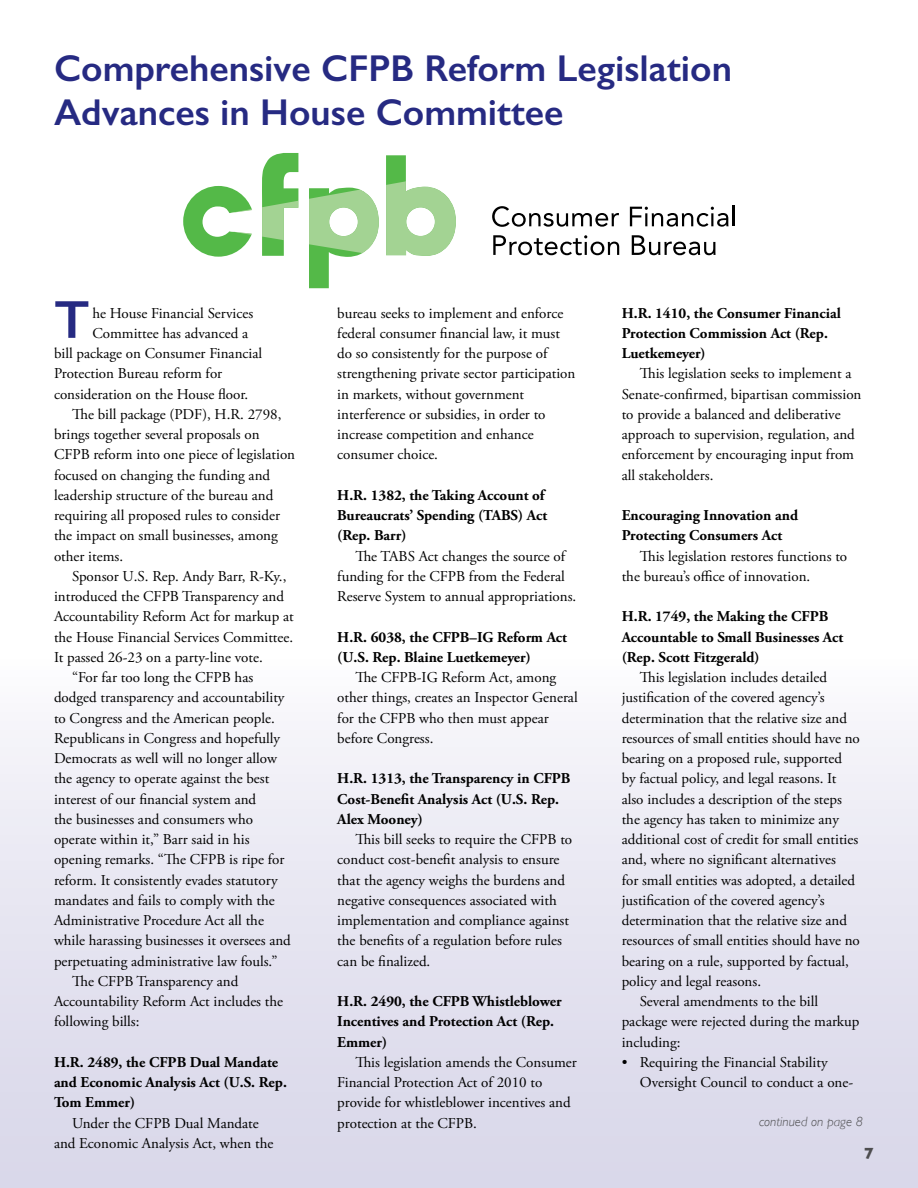
<style>
.page{position:relative;width:918px;height:1188px;background:#fff}
.page>*{position:absolute;margin:0;border:0;box-sizing:border-box;transform-origin:0 0}
.Body_P1{font:600 53.55px "Gill Sans";color:#262a82}
.Headline{font:600 37.5px/43.5px "Gill Sans";color:#262a82}
.t1{font:700 16.5px "Gill Sans";color:#4d4d4f}
.Body{font:15px/20.2px "Adobe Garamond Pro";color:#000}
.Body-2{font:700 15px/20.2px "Adobe Garamond Pro";color:#000}
.Body_P1-2{font:15px "Adobe Garamond Pro";color:#000}
.Continued_On{font:italic 300 13.5px "Gill Sans";color:#4d4d4f}
</style>
<div class="page">
<div style="left:0;top:648px;width:918px;height:540px;background:linear-gradient(to bottom,#fbfafd,#d6d4e8)"></div>
<svg style="left:492px;top:206px;width:127px;height:21px"></svg>
<svg style="left:630px;top:207px;width:99px;height:20px"></svg>
<hr style="left:733px;top:205px;width:2px;height:21px;background:#000">
<svg style="left:493px;top:235px;width:126px;height:20px"></svg>
<svg style="left:632px;top:235px;width:84px;height:20px"></svg>
<svg style="left:183px;top:153px;width:273px;height:135px"></svg>
<p class="Headline" style="left:54px;top:46px;width:679px">Comprehensive CFPB Reform Legislation<br>Advances in House Committee</p>
<p class="Body_P1" style="left:54px;top:287px;width:37px">T</p>
<p class="Body_P1-2" style="left:92px;top:304px;width:162px">he House Financial Services</p>
<p class="Body_P1-2" style="left:92px;top:324px;width:157px">Committee has advanced a</p>
<p class="Body_P1-2" style="left:54px;top:344px;width:210px">bill package on Consumer Financial</p>
<p class="Body_P1-2" style="left:54px;top:365px;width:170px">Protection Bureau reform for</p>
<p class="Body_P1-2" style="left:54px;top:385px;width:196px">consideration on the House floor.</p>
<p class="Body" style="left:54px;top:404px;width:243px;text-indent:18px">The bill package (PDF), H.R. 2798, brings together several proposals on CFPB reform into one piece of legislation focused on changing the funding and leadership structure of the bureau and requiring all proposed rules to consider the impact on small businesses, among other items.</p>
<p class="Body" style="left:54px;top:566px;width:241px;text-indent:18px">Sponsor U.S. Rep. Andy Barr, R-Ky., introduced the CFPB Transparency and Accountability Reform Act for markup at the House Financial Services Committee.<br>It passed 26-23 on a party-line vote.</p>
<p class="Body" style="left:54px;top:668px;width:238px;text-indent:18px">“For far too long the CFPB has dodged transparency and accountability to Congress and the American people.<br>Republicans in Congress and hopefully Democrats as well will no longer allow the agency to operate against the best interest of our financial system and<br>the businesses and consumers who operate within it,” Barr said in his opening remarks. “The CFPB is ripe for reform. It consistently evades statutory mandates and fails to comply with the Administrative Procedure Act all the while harassing businesses it oversees and perpetuating administrative law fouls.”</p>
<p class="Body" style="left:54px;top:971px;width:231px;text-indent:18px">The CFPB Transparency and<br>Accountability Reform Act includes the following bills:</p>
<p class="Body-2" style="left:54px;top:1052px;width:234px">H.R. 2489, the CFPB Dual Mandate and Economic Analysis Act (U.S. Rep.<br>Tom Emmer)</p>
<p class="Body" style="left:54px;top:1113px;width:221px;text-align:center">Under the CFPB Dual Mandate<br>and Economic Analysis Act, when the</p>
<p class="Body" style="left:337px;top:303px;width:240px">bureau seeks to implement and enforce federal consumer financial law, it must do so consistently for the purpose of strengthening private sector participation in markets, without government interference or subsidies, in order to increase competition and enhance consumer choice.</p>
<p class="Body-2" style="left:337px;top:485px;width:211px">H.R. 1382, the Taking Account of<br>Bureaucrats’ Spending (TABS) Act (Rep. Barr)</p>
<p class="Body" style="left:337px;top:546px;width:241px;text-indent:18px">The TABS Act changes the source of funding for the CFPB from the Federal<br>Reserve System to annual appropriations.</p>
<p class="Body-2" style="left:337px;top:627px;width:231px">H.R. 6038, the CFPB–IG Reform Act (U.S. Rep. Blaine Luetkemeyer)</p>
<p class="Body" style="left:337px;top:668px;width:242px;text-indent:18px">The CFPB-IG Reform Act, among other things, creates an Inspector General for the CFPB who then must appear before Congress.</p>
<p class="Body-2" style="left:337px;top:769px;width:235px">H.R. 1313, the Transparency in CFPB<br>Cost-Benefit Analysis Act (U.S. Rep.<br>Alex Mooney)</p>
<p class="Body" style="left:337px;top:830px;width:236px;text-indent:18px">This bill seeks to require the CFPB to conduct cost-benefit analysis to ensure that the agency weighs the burdens and negative consequences associated with implementation and compliance against the benefits of a regulation before rules can be finalized.</p>
<p class="Body-2" style="left:337px;top:991px;width:226px">H.R. 2490, the CFPB Whistleblower<br>Incentives and Protection Act (Rep.<br>Emmer)</p>
<p class="Body" style="left:337px;top:1052px;width:241px;text-indent:18px">This legislation amends the Consumer Financial Protection Act of 2010 to provide for whistleblower incentives and protection at the CFPB.</p>
<p class="Body-2" style="left:622px;top:303px;width:221px">H.R. 1410, the Consumer Financial<br>Protection Commission Act (Rep.<br>Luetkemeyer)</p>
<p class="Body" style="left:622px;top:364px;width:241px;text-indent:18px">This legislation seeks to implement a Senate-confirmed, bipartisan commission to provide a balanced and deliberative approach to supervision, regulation, and enforcement by encouraging input from all stakeholders.</p>
<p class="Body-2" style="left:622px;top:505px;width:178px">Encouraging Innovation and<br>Protecting Consumers Act</p>
<p class="Body" style="left:622px;top:546px;width:227px;text-indent:18px">This legislation restores functions to the bureau’s office of innovation.</p>
<p class="Body-2" style="left:622px;top:607px;width:223px">H.R. 1749, the Making the CFPB<br>Accountable to Small Businesses Act (Rep. Scott Fitzgerald)</p>
<p class="Body" style="left:622px;top:668px;width:240px;text-indent:18px">This legislation includes detailed justification of the covered agency’s determination that the relative size and resources of small entities should have no bearing on a proposed rule, supported<br>by factual policy, and legal reasons. It also includes a description of the steps the agency has taken to minimize any additional cost of credit for small entities and, where no significant alternatives<br>for small entities was adopted, a detailed justification of the covered agency’s determination that the relative size and resources of small entities should have no bearing on a rule, supported by factual, policy and legal reasons.</p>
<p class="Body" style="left:622px;top:992px;width:239px;text-indent:18px">Several amendments to the bill package were rejected during the markup including:</p>
<p class="Body" style="left:640px;top:1052px;width:215px;text-indent:-18px">• Requiring the Financial Stability<br>Oversight Council to conduct a one-</p>
<p class="Continued_On" style="left:759px;top:1113px;width:105px">continued on page 8</p>
<p class="t1" style="left:864px;top:1140px;width:11px">7</p>
</div>
